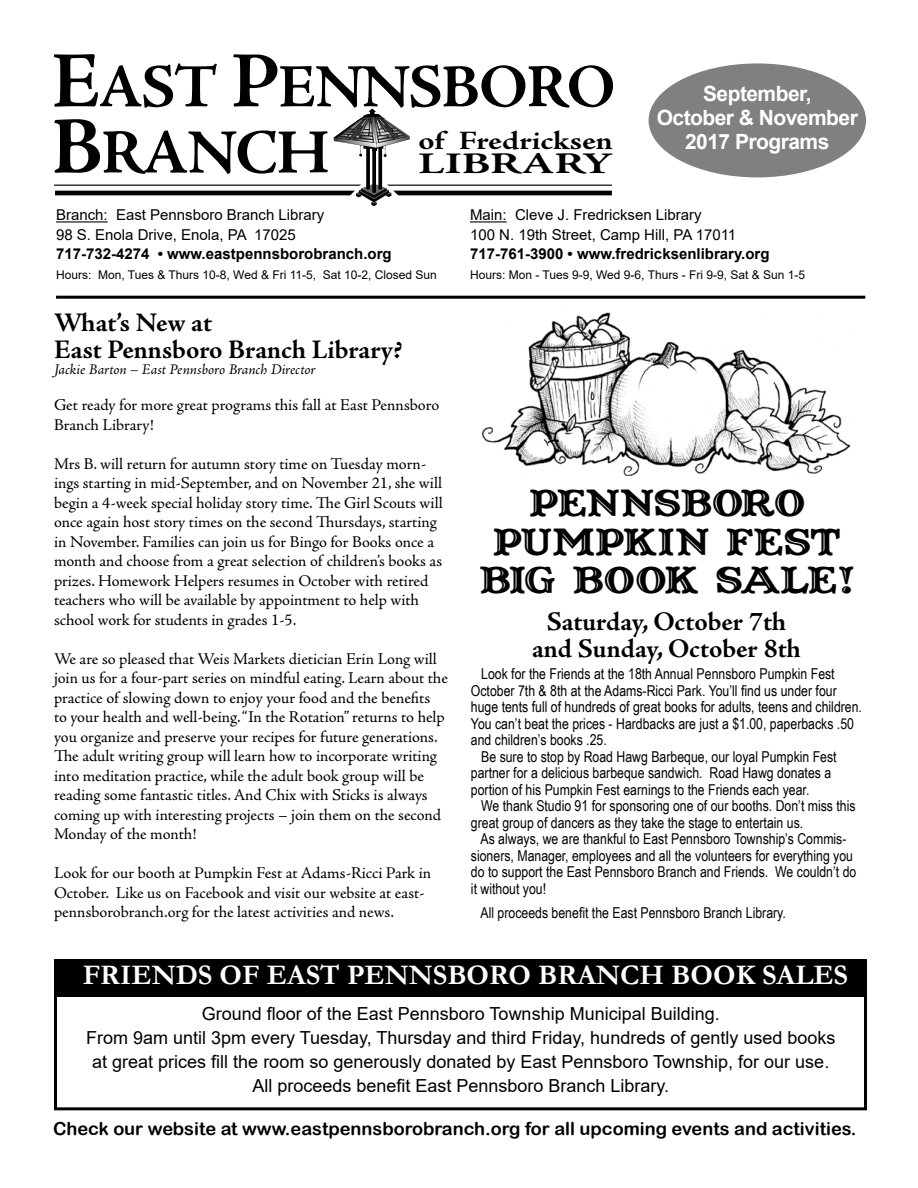
<style>
.page{position:relative;width:918px;height:1188px;background:#fff}
.page>*{position:absolute;margin:0;border:0;box-sizing:border-box;transform-origin:0 0}
.t1{font:700 63.3px "Adobe Jenson Pro";letter-spacing:-.025em;color:#000}
.t2{font:700 61.65px "Adobe Jenson Pro";letter-spacing:-.025em;color:#000}
.t3{font:36px/39px "Captain Howdy";letter-spacing:-.01em;color:#000;text-align:center;scale:1.25 1}
.t4{font:700 30.15px "Adobe Jenson Pro";letter-spacing:-.005em;color:#000;scale:1.52 1}
.t5{font:700 28.5px "Garamond";color:#fff}
.t6{font:700 27px/27px "Adobe Jenson Pro";letter-spacing:-.005em;color:#000}
.t7{font:700 26.7px "Adobe Jenson Pro";letter-spacing:-.005em;color:#000;scale:1.22 1}
.t8{font:700 21px/24px "Arial";letter-spacing:-.025em;color:#fff;text-align:center}
.t9{font:18px/24px "Arial";color:#000;text-align:center}
.t10{font:18px "Arial Rounded MT Bold";color:#000}
.t11{font:16.5px/19.5px "Adobe Jenson Pro";letter-spacing:-.005em;color:#000}
.t12{font:15px "Arial Narrow";color:#000}
.t13{font:15px/19.5px "Arial";color:#000}
.t14{font:700 15px "Arial";color:#000}
.t15{font:italic 15px "Adobe Jenson Pro";letter-spacing:-.005em;color:#000}
.t16{font:12px "Arial";color:#000}
.s1{font-size:79.95px}
.s2{font-size:82.05px}
</style>
<div class="page">
<hr style="left:56px;top:296px;width:809px;height:3px;background:#000">
<div style="left:649px;top:63px;width:217px;height:114px;background:#808080;border-radius:50%"></div>
<hr style="left:55px;top:191px;width:557px;height:4px;background:#000">
<hr style="left:54px;top:185px;width:558px;height:1px;background:#000">
<svg style="left:331px;top:109px;width:79px;height:97px"></svg>
<hr style="left:56px;top:221px;width:52px;height:1px;background:#000">
<hr style="left:470px;top:221px;width:37px;height:1px;background:#000">
<div style="left:54px;top:959px;width:813px;height:151px;border:3px solid #000"></div>
<div style="left:56px;top:959px;width:808px;height:37px;background:#000"></div>
<img style="left:481px;top:312px;width:370px;height:163px">
<h2 class="t2" style="left:51px;top:52px;width:566px"><span class="s1">E</span>AST <span class="s1">P</span>ENNSBORO</h2>
<h3 class="t7" style="left:419px;top:125px;width:161px">of Fredricksen</h3>
<h1 class="t1" style="left:51px;top:117px;width:280px"><span class="s2">B</span>RANCH</h1>
<h3 class="t4" style="left:418px;top:147px;width:130px">LIBRARY</h3>
<p class="t8" style="left:657px;top:82px;width:203px">September,<br>October &amp; November<br>2017 Programs</p>
<p class="t13" style="left:56px;top:205px;width:270px">Branch: East Pennsboro Branch Library<br>98 S. Enola Drive, Enola, PA 17025</p>
<p class="t14" style="left:56px;top:244px;width:337px">717-732-4274 • www.eastpennsborobranch.org</p>
<p class="t16" style="left:56px;top:266px;width:382px">Hours: Mon, Tues &amp; Thurs 10-8, Wed &amp; Fri 11-5, Sat 10-2, Closed Sun</p>
<h3 class="t6" style="left:54px;top:309px;width:350px">What’s New at<br>East Pennsboro Branch Library?</h3>
<p class="t15" style="left:54px;top:361px;width:263px">Jackie Barton – East Pennsboro Branch Director</p>
<p class="t11" style="left:54px;top:396px;width:387px">Get ready for more great programs this fall at East Pennsboro<br>Branch Library!</p>
<p class="t11" style="left:54px;top:454px;width:390px">Mrs B. will return for autumn story time on Tuesday morn&shy;ings starting in mid-September, and on November 21, she will begin a 4-week special holiday story time. The Girl Scouts will once again host story times on the second Thursdays, starting in November. Families can join us for Bingo for Books once a month and choose from a great selection of children’s books as prizes. Homework Helpers resumes in October with retired teachers who will be available by appointment to help with school work for students in grades 1-5.</p>
<p class="t11" style="left:54px;top:649px;width:395px">We are so pleased that Weis Markets dietician Erin Long will join us for a four-part series on mindful eating. Learn about the practice of slowing down to enjoy your food and the benefits<br>to your health and well-being. “In the Rotation” returns to help you organize and preserve your recipes for future generations.<br>The adult writing group will learn how to incorporate writing into meditation practice, while the adult book group will be reading some fantastic titles. And Chix with Sticks is always coming up with interesting projects – join them on the second Monday of the month!</p>
<p class="t11" style="left:54px;top:864px;width:379px">Look for our booth at Pumpkin Fest at Adams-Ricci Park in<br>October. Like us on Facebook and visit our website at east&shy;pennsborobranch.org for the latest activities and news.</p>
<p class="t13" style="left:470px;top:205px;width:268px">Main: Cleve J. Fredricksen Library<br>100 N. 19th Street, Camp Hill, PA 17011</p>
<p class="t14" style="left:470px;top:244px;width:301px">717-761-3900 • www.fredricksenlibrary.org</p>
<p class="t16" style="left:470px;top:266px;width:337px">Hours: Mon - Tues 9-9, Wed 9-6, Thurs - Fri 9-9, Sat &amp; Sun 1-5</p>
<h3 class="t3" style="left:479px;top:482px;width:302px">PENNSBORO<br>PUMPKIN FEST<br>BIG BOOK SALE!</h3>
<h3 class="t6" style="left:532px;top:608px;width:270px;text-align:center">Saturday, October 7th and Sunday, October 8th</h3>
<p class="t12" style="left:481px;top:663px;width:355px">Look for the Friends at the 18th Annual Pennsboro Pumpkin Fest</p>
<p class="t12" style="left:471px;top:679px;width:367px">October 7th &amp; 8th at the Adams-Ricci Park. You’ll find us under four</p>
<p class="t12" style="left:471px;top:696px;width:393px">huge tents full of hundreds of great books for adults, teens and children.</p>
<p class="t12" style="left:471px;top:712px;width:385px">You can’t beat the prices - Hardbacks are just a $1.00, paperbacks .50</p>
<p class="t12" style="left:471px;top:729px;width:137px">and children’s books .25.</p>
<p class="t12" style="left:481px;top:745px;width:357px">Be sure to stop by Road Hawg Barbeque, our loyal Pumpkin Fest</p>
<p class="t12" style="left:471px;top:762px;width:362px">partner for a delicious barbeque sandwich. Road Hawg donates a</p>
<p class="t12" style="left:471px;top:778px;width:340px">portion of his Pumpkin Fest earnings to the Friends each year.</p>
<p class="t12" style="left:481px;top:795px;width:376px">We thank Studio 91 for sponsoring one of our booths. Don’t miss this</p>
<p class="t12" style="left:471px;top:811px;width:334px">great group of dancers as they take the stage to entertain us.</p>
<p class="t12" style="left:481px;top:828px;width:368px">As always, we are thankful to East Pennsboro Township’s Commis-</p>
<p class="t12" style="left:471px;top:844px;width:384px">sioners, Manager, employees and all the volunteers for everything you</p>
<p class="t12" style="left:471px;top:861px;width:387px">do to support the East Pennsboro Branch and Friends. We couldn’t do</p>
<p class="t12" style="left:471px;top:877px;width:77px">it without you!</p>
<p class="t12" style="left:481px;top:901px;width:307px">All proceeds benefit the East Pennsboro Branch Library.</p>
<h3 class="t5" style="left:83px;top:955px;width:767px">FRIENDS OF EAST PENNSBORO BRANCH BOOK SALES</h3>
<p class="t9" style="left:86px;top:1002px;width:751px">Ground floor of the East Pennsboro Township Municipal Building.<br>From 9am until 3pm every Tuesday, Thursday and third Friday, hundreds of gently used books at great prices fill the room so generously donated by East Pennsboro Township, for our use.<br>All proceeds benefit East Pennsboro Branch Library.</p>
<p class="t10" style="left:53px;top:1118px;width:805px">Check our website at www.eastpennsborobranch.org for all upcoming events and activities.</p>
</div>
